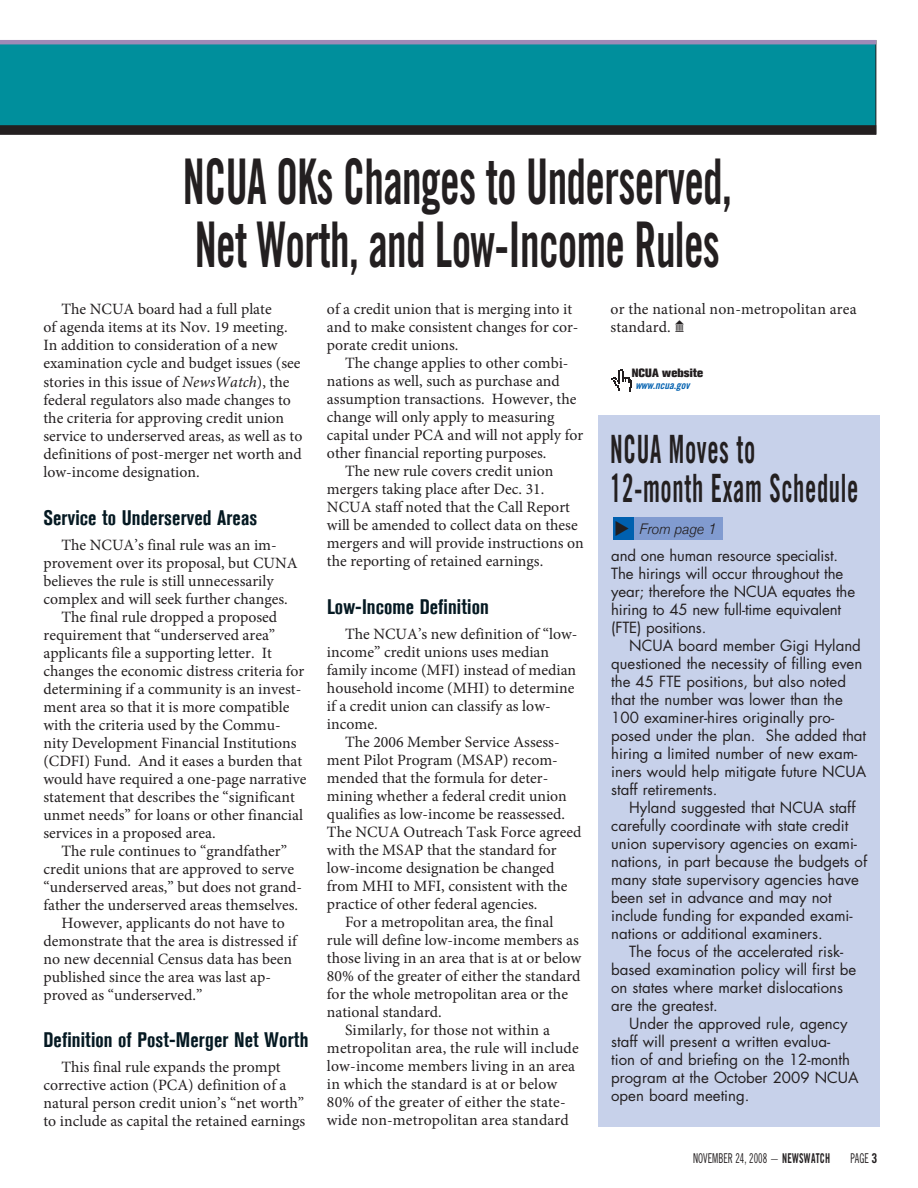
<style>
.page{position:relative;width:918px;height:1188px;background:#fff}
.page>*{position:absolute;margin:0;border:0;box-sizing:border-box;transform-origin:0 0}
.t1{font:63px/63px "Trade Gothic LT Std Bd Cn 20";letter-spacing:-.015em;color:#231f20;scale:.7 1}
.t2{font:39px/39px "Trade Gothic LT Std Bd Cn 20";letter-spacing:.025em;color:#231f20;scale:.65 1}
.t3{font:700 condensed 21px "Akzidenz Grotesk Std";letter-spacing:.005em;color:#051922}
.t4{font:15.75px/18px "Minion Pro";color:#231f20}
.t5{font:15px/18px "Futura Std";color:#231f20}
.t6{font:italic 300 15px "Akzidenz Grotesk Std";letter-spacing:-.015em;color:#231f20}
.t7{font:13.5px "Trade Gothic LT Std Cn 18";color:#231f20;scale:.75 1}
.t8{font:800 12px "Akzidenz Grotesk Std";letter-spacing:.01em;color:#231f20}
.t9{font:10.5px "Trade Gothic LT Std Bd Cn 20 Obl";color:#0060af}
.s1{font-style:italic}
.s2{font-family:"Carta"}
.s3{font-family:"Trade Gothic LT Std";font-weight:300}
.s4{font-family:"Trade Gothic LT Std Bd Cn 20"}
</style>
<div class="page">
<div style="left:598px;top:415px;width:282px;height:711px;background:#c7d1ea"></div>
<div style="left:613px;top:517px;width:109px;height:23px;background:#819bd0"></div>
<div style="left:613px;top:517px;width:21px;height:23px;background:#0060af"></div>
<svg style="left:611px;top:370px;width:21px;height:21px"></svg>
<div style="left:0;top:44px;width:876px;height:91px;background:#008f9c"></div>
<hr style="left:0;top:40px;width:876px;height:4px;background:#9e8ab7">
<div style="left:0;top:125px;width:876px;height:9px;background:#231f20"></div>
<h1 class="t1" style="left:183px;top:158px;width:786px">NCUA OKs Changes to Underserved,<br>Net Worth, and Low-Income Rules</h1>
<p class="t4" style="left:43px;top:302px;width:260px;text-indent:18px">The NCUA board had a full plate<br>of agenda items at its Nov. 19 meeting.<br>In addition to consideration of a new examination cycle and budget issues (see stories in this issue of <span class="s1">NewsWatch</span>), the federal regulators also made changes to the criteria for approving credit union service to underserved areas, as well as to definitions of post-merger net worth and low-income designation.</p>
<h3 class="t3" style="left:44px;top:506px;width:215px">Service to Underserved Areas</h3>
<p class="t4" style="left:62px;top:537px;width:217px">The NCUA’s final rule was an im-</p>
<p class="t4" style="left:43px;top:555px;width:256px">provement over its proposal, but CUNA</p>
<p class="t4" style="left:43px;top:573px;width:232px">believes the rule is still unnecessarily</p>
<p class="t4" style="left:43px;top:591px;width:246px">complex and will seek further changes.</p>
<p class="t4" style="left:62px;top:609px;width:217px">The final rule dropped a proposed</p>
<p class="t4" style="left:43px;top:627px;width:233px">requirement that “underserved area”</p>
<p class="t4" style="left:43px;top:645px;width:230px">applicants file a supporting letter. It</p>
<p class="t4" style="left:43px;top:663px;width:263px">changes the economic distress criteria for</p>
<p class="t4" style="left:43px;top:681px;width:259px">determining if a community is an invest-</p>
<p class="t4" style="left:43px;top:699px;width:248px">ment area so that it is more compatible</p>
<p class="t4" style="left:43px;top:717px;width:239px">with the criteria used by the Commu-</p>
<p class="t4" style="left:43px;top:735px;width:255px">nity Development Financial Institutions</p>
<p class="t4" style="left:43px;top:753px;width:260px">(CDFI) Fund. And it eases a burden that</p>
<p class="t4" style="left:43px;top:771px;width:264px">would have required a one-page narrative</p>
<p class="t4" style="left:43px;top:789px;width:253px">statement that describes the “significant</p>
<p class="t4" style="left:43px;top:807px;width:261px">unmet needs” for loans or other financial</p>
<p class="t4" style="left:43px;top:825px;width:174px">services in a proposed area.</p>
<p class="t4" style="left:62px;top:843px;width:227px">The rule continues to “grandfather”</p>
<p class="t4" style="left:43px;top:861px;width:252px">credit unions that are approved to serve</p>
<p class="t4" style="left:43px;top:879px;width:260px">“underserved areas,” but does not grand-</p>
<p class="t4" style="left:43px;top:897px;width:256px">father the underserved areas themselves.</p>
<p class="t4" style="left:62px;top:915px;width:225px">However, applicants do not have to</p>
<p class="t4" style="left:43px;top:933px;width:255px">demonstrate that the area is distressed if</p>
<p class="t4" style="left:43px;top:951px;width:250px">no new decennial Census data has been</p>
<p class="t4" style="left:43px;top:969px;width:229px">published since the area was last ap-</p>
<p class="t4" style="left:43px;top:987px;width:160px">proved as “underserved.”</p>
<h3 class="t3" style="left:44px;top:1028px;width:267px">Definition of Post-Merger Net Worth</h3>
<p class="t4" style="left:43px;top:1059px;width:263px;text-indent:18px">This final rule expands the prompt corrective action (PCA) definition of a natural person credit union’s “net worth” to include as capital the retained earnings</p>
<p class="t4" style="left:327px;top:302px;width:253px">of a credit union that is merging into it and to make consistent changes for cor&shy;porate credit unions.</p>
<p class="t4" style="left:345px;top:356px;width:225px">The change applies to other combi-</p>
<p class="t4" style="left:327px;top:374px;width:234px">nations as well, such as purchase and</p>
<p class="t4" style="left:327px;top:392px;width:251px">assumption transactions. However, the</p>
<p class="t4" style="left:327px;top:410px;width:229px">change will only apply to measuring</p>
<p class="t4" style="left:327px;top:428px;width:258px">capital under PCA and will not apply for</p>
<p class="t4" style="left:327px;top:446px;width:221px">other financial reporting purposes.</p>
<p class="t4" style="left:345px;top:464px;width:210px">The new rule covers credit union</p>
<p class="t4" style="left:327px;top:482px;width:219px">mergers taking place after Dec. 31.</p>
<p class="t4" style="left:327px;top:500px;width:244px">NCUA staff noted that the Call Report</p>
<p class="t4" style="left:327px;top:518px;width:252px">will be amended to collect data on these</p>
<p class="t4" style="left:327px;top:536px;width:258px">mergers and will provide instructions on</p>
<p class="t4" style="left:327px;top:554px;width:218px">the reporting of retained earnings.</p>
<h3 class="t3" style="left:327px;top:595px;width:163px">Low-Income Definition</h3>
<p class="t4" style="left:327px;top:626px;width:252px;text-indent:18px">The NCUA’s new definition of “low&shy;income” credit unions uses median family income (MFI) instead of median household income (MHI) to determine if a credit union can classify as low&shy;income.</p>
<p class="t4" style="left:345px;top:734px;width:216px">The 2006 Member Service Assess-</p>
<p class="t4" style="left:327px;top:752px;width:232px">ment Pilot Program (MSAP) recom-</p>
<p class="t4" style="left:327px;top:770px;width:223px">mended that the formula for deter-</p>
<p class="t4" style="left:327px;top:788px;width:241px">mining whether a federal credit union</p>
<p class="t4" style="left:327px;top:806px;width:239px">qualifies as low-income be reassessed.</p>
<p class="t4" style="left:327px;top:824px;width:256px">The NCUA Outreach Task Force agreed</p>
<p class="t4" style="left:327px;top:842px;width:231px">with the MSAP that the standard for</p>
<p class="t4" style="left:327px;top:860px;width:229px">low-income designation be changed</p>
<p class="t4" style="left:327px;top:878px;width:242px">from MHI to MFI, consistent with the</p>
<p class="t4" style="left:327px;top:896px;width:212px">practice of other federal agencies.</p>
<p class="t4" style="left:345px;top:914px;width:210px">For a metropolitan area, the final</p>
<p class="t4" style="left:327px;top:932px;width:253px">rule will define low-income members as</p>
<p class="t4" style="left:327px;top:950px;width:256px">those living in an area that is at or below</p>
<p class="t4" style="left:327px;top:968px;width:255px">80% of the greater of either the standard</p>
<p class="t4" style="left:327px;top:986px;width:243px">for the whole metropolitan area or the</p>
<p class="t4" style="left:327px;top:1004px;width:116px">national standard.</p>
<p class="t4" style="left:345px;top:1022px;width:206px">Similarly, for those not within a</p>
<p class="t4" style="left:327px;top:1040px;width:253px">metropolitan area, the rule will include</p>
<p class="t4" style="left:327px;top:1058px;width:250px">low-income members living in an area</p>
<p class="t4" style="left:327px;top:1076px;width:232px">in which the standard is at or below</p>
<p class="t4" style="left:327px;top:1094px;width:240px">80% of the greater of either the state-</p>
<p class="t4" style="left:327px;top:1112px;width:243px">wide non-metropolitan area standard</p>
<p class="t4" style="left:610px;top:302px;width:248px">or the national non-metropolitan area standard. <span class="s2">Q</span></p>
<p class="t8" style="left:632px;top:366px;width:73px">NCUA website</p>
<p class="t9" style="left:635px;top:381px;width:56px">www.ncua.gov</p>
<h2 class="t2" style="left:610px;top:434px;width:383px">NCUA Moves to<br>12-month Exam Schedule</h2>
<p class="t6" style="left:614px;top:520px;width:104px">◆ From page 1</p>
<p class="t5" style="left:611px;top:547px;width:245px">and one human resource specialist.<br>The hirings will occur throughout the year; therefore the NCUA equates the hiring to 45 new full-time equivalent (FTE) positions.</p>
<p class="t5" style="left:611px;top:637px;width:257px;text-indent:18px">NCUA board member Gigi Hyland questioned the necessity of filling even the 45 FTE positions, but also noted that the number was lower than the 100 examiner-hires originally pro&shy;posed under the plan. She added that hiring a limited number of new exam&shy;iners would help mitigate future NCUA staff retirements.</p>
<p class="t5" style="left:629px;top:799px;width:228px">Hyland suggested that NCUA staff</p>
<p class="t5" style="left:611px;top:817px;width:239px">carefully coordinate with state credit</p>
<p class="t5" style="left:611px;top:835px;width:247px">union supervisory agencies on exami-</p>
<p class="t5" style="left:611px;top:853px;width:257px">nations, in part because the budgets of</p>
<p class="t5" style="left:611px;top:871px;width:249px">many state supervisory agencies have</p>
<p class="t5" style="left:611px;top:889px;width:222px">been set in advance and may not</p>
<p class="t5" style="left:611px;top:907px;width:243px">include funding for expanded exami-</p>
<p class="t5" style="left:611px;top:925px;width:213px">nations or additional examiners.</p>
<p class="t5" style="left:629px;top:943px;width:216px">The focus of the accelerated risk-</p>
<p class="t5" style="left:611px;top:961px;width:247px">based examination policy will first be</p>
<p class="t5" style="left:611px;top:979px;width:233px">on states where market dislocations</p>
<p class="t5" style="left:611px;top:997px;width:108px">are the greatest.</p>
<p class="t5" style="left:629px;top:1015px;width:220px">Under the approved rule, agency</p>
<p class="t5" style="left:611px;top:1033px;width:220px">staff will present a written evalua-</p>
<p class="t5" style="left:611px;top:1051px;width:240px">tion of and briefing on the 12-month</p>
<p class="t5" style="left:611px;top:1069px;width:249px">program at the October 2009 NCUA</p>
<p class="t5" style="left:611px;top:1087px;width:140px">open board meeting.</p>
<p class="t7" style="left:693px;top:1153px;width:184px">NOVEMBER 24, 2008 <span class="s3">–</span> <span class="s4">NEWSWATCH</span></p>
<p class="t7" style="left:850px;top:1153px;width:38px">PAGE <span class="s4">3</span></p>
</div>
